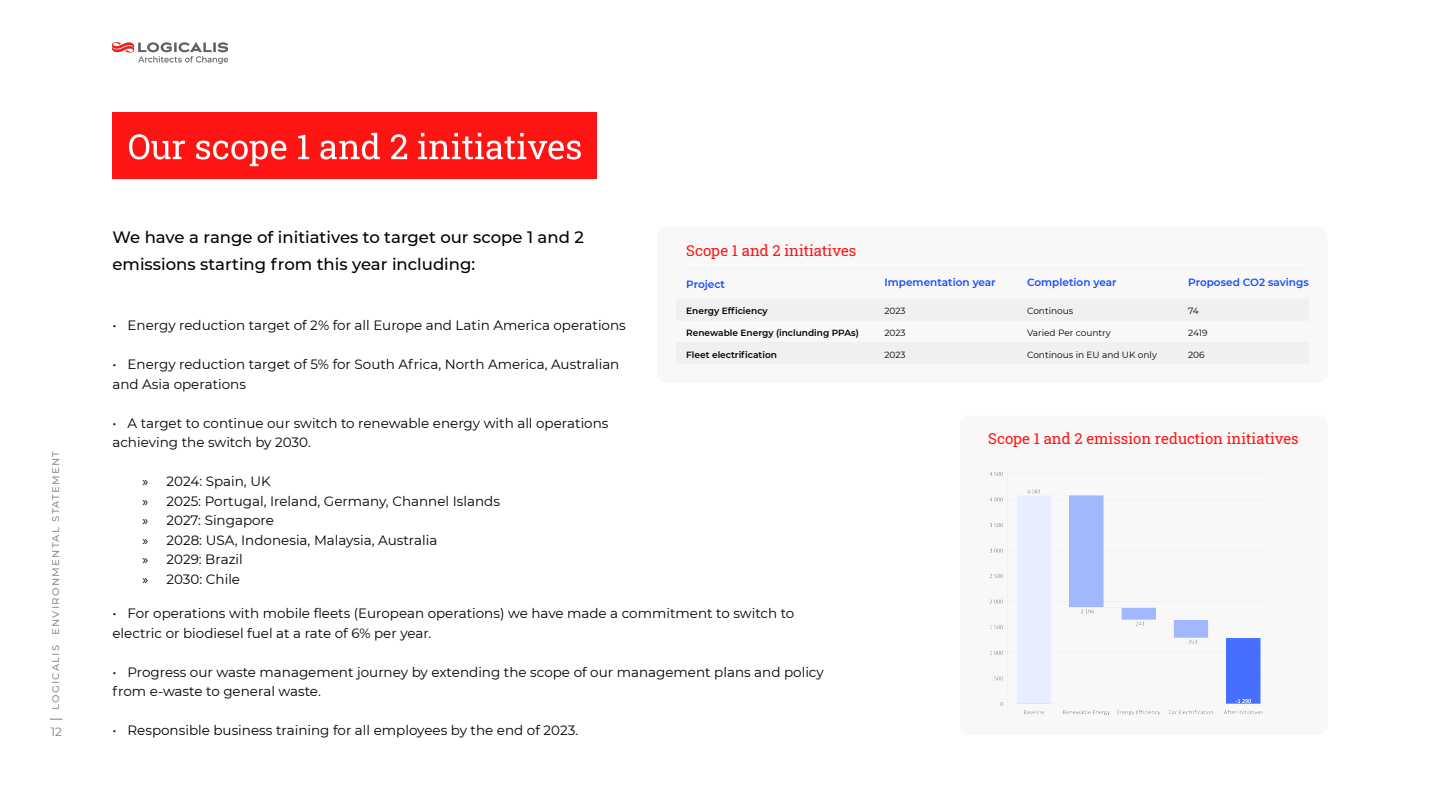
<style>
.page{position:relative;width:1440px;height:810px;background:#fff}
.page>*{position:absolute;margin:0;border:0;box-sizing:border-box;transform-origin:0 0}
.t1{font:500 16.5px/27px "Montserrat";color:#000}
.t2{font:15px "Roboto Slab";color:#ff1414}
.t3{font:13.5px/19.5px "Montserrat";color:#000}
.t4{font:12px "Montserrat";letter-spacing:.1em;color:#808080}
.t5{font:600 10.5px "Montserrat";color:#194bff}
.t6{font:9px "Montserrat";color:#000}
.t7{font:600 9px "Montserrat";color:#000}
.s1{font-family:"Myriad Pro"}
</style>
<div class="page">
<svg style="left:50px;top:719px;width:13px;height:1px"></svg>
<img style="left:112px;top:43px;width:115px;height:21px">
<div style="left:112px;top:112px;width:485px;height:67px;background:#ff1414"></div>
<svg style="left:129px;top:133px;width:452px;height:33px"></svg>
<div style="left:657px;top:227px;width:671px;height:156px;background:#f8f8f8;border-radius:9px"></div>
<div style="left:676px;top:299px;width:633px;height:22px;background:#f0f0f0"></div>
<div style="left:676px;top:342px;width:633px;height:22px;background:#f0f0f0"></div>
<hr style="left:686px;top:264px;width:623px;height:1px;background:#fff">
<div style="left:960px;top:416px;width:368px;height:319px;background:#f8f8f8;border-radius:9px"></div>
<img style="left:989px;top:472px;width:274px;height:244px">
<p class="t4" style="left:47px;top:710px;width:260px;rotate:-90deg">Logicalis Environmental Statement</p>
<p class="t4" style="left:51px;top:724px;width:13px">12</p>
<p class="t1" style="left:112px;top:223px;width:473px">We have a range of initiatives to target our scope 1 and 2 emissions starting from this year including:</p>
<p class="t2" style="left:686px;top:240px;width:172px">Scope 1 and 2 initiatives</p>
<p class="t5" style="left:885px;top:274px;width:113px">Impementation year</p>
<p class="t5" style="left:1027px;top:274px;width:91px">Completion year</p>
<p class="t5" style="left:1188px;top:274px;width:122px">Proposed CO2 savings</p>
<p class="t5" style="left:686px;top:277px;width:40px">Project</p>
<p class="t7" style="left:686px;top:304px;width:83px">Energy Efficiency</p>
<p class="t7" style="left:686px;top:348px;width:92px">Fleet electrification</p>
<p class="t6" style="left:1027px;top:305px;width:48px">Continous</p>
<p class="t6" style="left:885px;top:305px;width:23px">2023</p>
<p class="t6" style="left:1188px;top:305px;width:12px">74</p>
<p class="t3" style="left:112px;top:315px;width:515px">• Energy reduction target of 2% for all Europe and Latin America operations</p>
<p class="t3" style="left:112px;top:354px;width:508px">• Energy reduction target of 5% for South Africa, North America, Australian and Asia operations</p>
<p class="t3" style="left:112px;top:413px;width:498px">• A target to continue our switch to renewable energy with all operations achieving the switch by 2030.</p>
<p class="t3" style="left:142px;top:471px;width:130px"><span class="s1">»</span> 2024: Spain, UK</p>
<p class="t3" style="left:142px;top:491px;width:359px"><span class="s1">»</span> 2025: Portugal, Ireland, Germany, Channel Islands</p>
<p class="t3" style="left:142px;top:510px;width:133px"><span class="s1">»</span> 2027: Singapore</p>
<p class="t3" style="left:142px;top:530px;width:296px"><span class="s1">»</span> 2028: USA, Indonesia, Malaysia, Australia</p>
<p class="t3" style="left:142px;top:549px;width:102px"><span class="s1">»</span> 2029: Brazil</p>
<p class="t3" style="left:142px;top:569px;width:99px"><span class="s1">»</span> 2030: Chile</p>
<p class="t3" style="left:112px;top:603px;width:683px">• For operations with mobile fleets (European operations) we have made a commitment to switch to electric or biodiesel fuel at a rate of 6% per year.</p>
<p class="t3" style="left:112px;top:661px;width:713px">• Progress our waste management journey by extending the scope of our management plans and policy from e-waste to general waste.</p>
<p class="t3" style="left:112px;top:720px;width:467px">• Responsible business training for all employees by the end of 2023.</p>
<p class="t7" style="left:686px;top:326px;width:174px">Renewable Energy (inclunding PPAs)</p>
<p class="t6" style="left:1188px;top:326px;width:21px">2419</p>
<p class="t6" style="left:1027px;top:326px;width:85px">Varied Per country</p>
<p class="t6" style="left:885px;top:326px;width:23px">2023</p>
<p class="t6" style="left:1027px;top:348px;width:131px">Continous in EU and UK only</p>
<p class="t6" style="left:885px;top:348px;width:23px">2023</p>
<p class="t6" style="left:1188px;top:348px;width:18px">206</p>
<p class="t2" style="left:988px;top:429px;width:312px">Scope 1 and 2 emission reduction initiatives</p>
</div>
